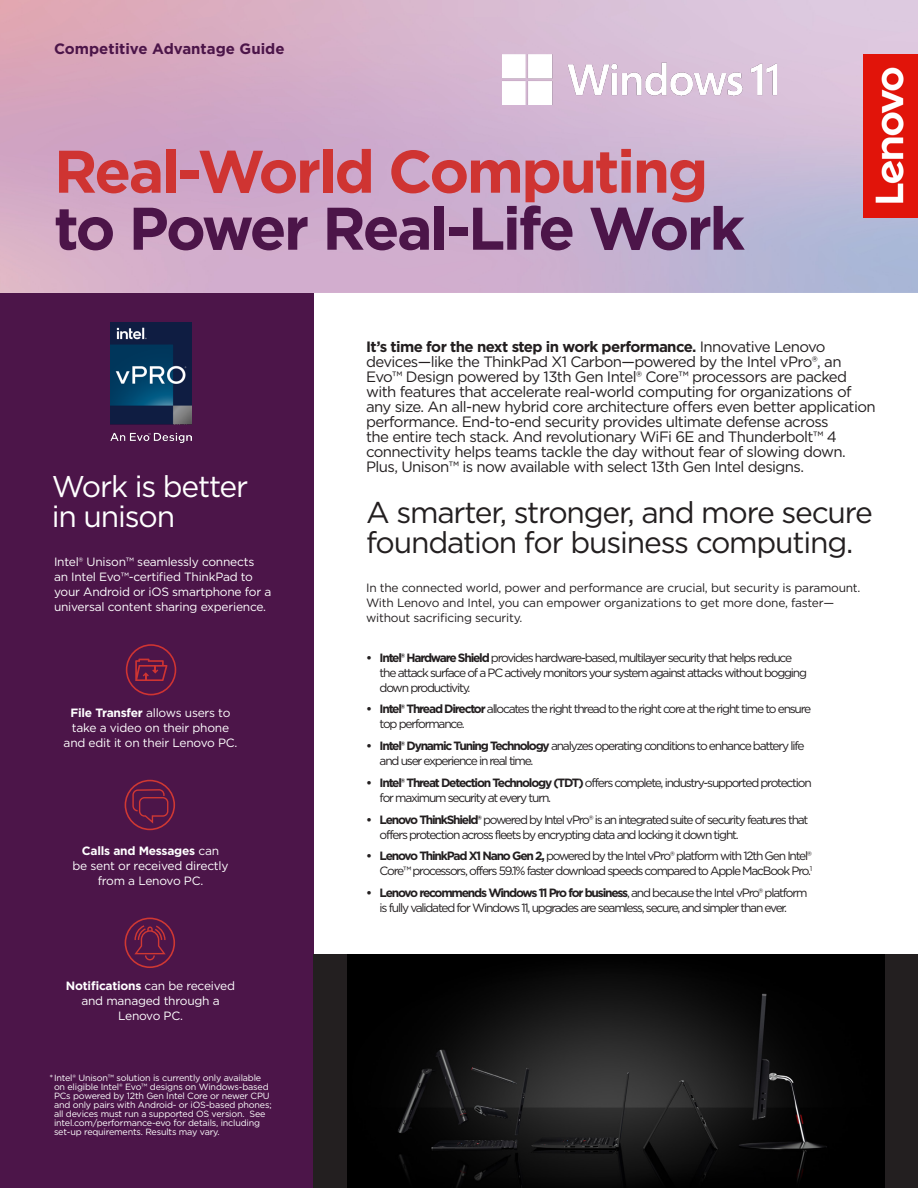
<style>
.page{position:relative;width:918px;height:1188px;background:#fff}
.page>*{position:absolute;margin:0;border:0;box-sizing:border-box;transform-origin:0 0}
.t1{font:700 60px/57px "Gotham";letter-spacing:-.04em;color:#4c1549}
.Subhead{font:30px/30px "Gotham";letter-spacing:-.04em;color:#231f20}
.Subhead-2{font:30px/30px "Gotham";letter-spacing:-.04em;color:#fff}
.Secondary_Sub{font:15px/15px "Gotham";letter-spacing:-.04em;color:#231f20}
.t2{font:700 15px "Gotham";color:#4c1549}
.Body_Copy{font:12px/15px "Gotham";letter-spacing:-.1em;color:#231f20}
.Body_Copy-2{font:12px/15px "Gotham";letter-spacing:-.02em;color:#fff;text-align:center}
.Body_Copy-3{font:12px/15px "Gotham";letter-spacing:-.02em;color:#231f20}
.Body_Copy-4{font:700 12px "Gotham";letter-spacing:-.02em;color:#fff}
.Body_Copy-5{font:9px/9px "Gotham";letter-spacing:-.02em;color:#fff}
.s1{color:#cf3432}
.s2{font-weight:700}
.s3{font-weight:400}
</style>
<div class="page">
<div style="left:0;top:255px;width:313px;height:933px;background:#4c1549"></div>
<img style="left:0;top:0;width:918px;height:293px">
<div style="left:313px;top:955px;width:605px;height:233px;background:#231f20"></div>
<img style="left:347px;top:955px;width:538px;height:233px">
<img style="left:863px;top:54px;width:55px;height:163px">
<img style="left:502px;top:54px;width:275px;height:51px">
<img style="left:110px;top:322px;width:81px;height:120px">
<svg style="left:125px;top:780px;width:50px;height:50px"></svg>
<svg style="left:125px;top:918px;width:50px;height:50px"></svg>
<svg style="left:126px;top:644px;width:50px;height:51px"></svg>
<p class="t2" style="left:54px;top:39px;width:232px">Competitive Advantage Guide</p>
<p class="t1" style="left:54px;top:143px;width:693px"><span class="s1">Real-World Computing </span>to Power Real-Life Work</p>
<p class="Subhead-2" style="left:52px;top:471px;width:198px">Work is better in unison</p>
<p class="Body_Copy-2" style="left:54px;top:554px;width:219px;text-align:left">Intel® Unison™ seamlessly connects an Intel Evo™-certified ThinkPad to your Android or iOS smartphone for a universal content sharing experience.</p>
<p class="Body_Copy-2" style="left:64px;top:705px;width:175px"><span class="s2">File Transfer</span> allows users to take a video on their phone and edit it on their Lenovo PC.</p>
<p class="Body_Copy-4" style="left:82px;top:843px;width:139px">Calls and Messages <span class="s3">can</span></p>
<p class="Body_Copy-2" style="left:72px;top:858px;width:158px">be sent or received directly from a Lenovo PC.</p>
<p class="Body_Copy-2" style="left:66px;top:978px;width:171px"><span class="s2">Notifications</span> can be received and managed through a<br>Lenovo PC.</p>
<p class="Body_Copy-5" style="left:54px;top:1073px;width:219px;text-indent:-4px">*Intel® Unison™ solution is currently only available on eligible Intel® Evo™ designs on Windows-based PCs powered by 12th Gen Intel Core or newer CPU and only pairs with Android- or iOS-based phones; all devices must run a supported OS version. See intel.com/performance-evo for details, including set-up requirements. Results may vary.</p>
<p class="Secondary_Sub" style="left:366px;top:339px;width:511px"><span class="s2">It’s time for the next step in work performance.</span> Innovative Lenovo devices—like the ThinkPad X1 Carbon—powered by the Intel vPro®, an Evo™ Design powered by 13th Gen Intel® Core™ processors are packed with features that accelerate real-world computing for organizations of any size. An all-new hybrid core architecture offers even better application performance. End-to-end security provides ultimate defense across<br>the entire tech stack. And revolutionary WiFi 6E and Thunderbolt™ 4 connectivity helps teams tackle the day without fear of slowing down.<br>Plus, Unison™ is now available with select 13th Gen Intel designs.</p>
<p class="Subhead" style="left:366px;top:496px;width:508px">A smarter, stronger, and more secure foundation for business computing.</p>
<p class="Body_Copy-3" style="left:366px;top:580px;width:496px">In the connected world, power and performance are crucial, but security is paramount.<br>With Lenovo and Intel, you can empower organizations to get more done, faster— without sacrificing security.</p>
<p class="Body_Copy" style="left:380px;top:650px;width:429px;text-indent:-14px"><span class="s2">• Intel® Hardware Shield</span> provides hardware-based, multilayer security that helps reduce the attack surface of a PC actively monitors your system against attacks without bogging down productivity.</p>
<p class="Body_Copy" style="left:380px;top:701px;width:433px;text-indent:-14px"><span class="s2">• Intel® Thread Director</span> allocates the right thread to the right core at the right time to ensure top performance.</p>
<p class="Body_Copy" style="left:380px;top:738px;width:426px;text-indent:-14px"><span class="s2">• Intel® Dynamic Tuning Technology</span> analyzes operating conditions to enhance battery life and user experience in real time.</p>
<p class="Body_Copy" style="left:380px;top:775px;width:434px;text-indent:-14px"><span class="s2">• Intel® Threat Detection Technology (TDT)</span> offers complete, industry-supported protection for maximum security at every turn.</p>
<p class="Body_Copy" style="left:380px;top:812px;width:430px;text-indent:-14px"><span class="s2">• Lenovo ThinkShield®</span> powered by Intel vPro® is an integrated suite of security features that offers protection across fleets by encrypting data and locking it down tight.</p>
<p class="Body_Copy" style="left:366px;top:848px;width:448px;text-align:right"><span class="s2">• Lenovo ThinkPad X1 Nano Gen 2,</span> powered by the Intel vPro® platform with 12th Gen Intel®<br>Core™ processors, offers 59.1% faster download speeds compared to Apple MacBook Pro.<sup>1</sup></p>
<p class="Body_Copy" style="left:366px;top:885px;width:443px;text-align:center"><span class="s2">• Lenovo recommends Windows 11 Pro for business</span>, and because the Intel vPro® platform is fully validated for Windows 11, upgrades are seamless, secure, and simpler than ever.</p>
</div>
